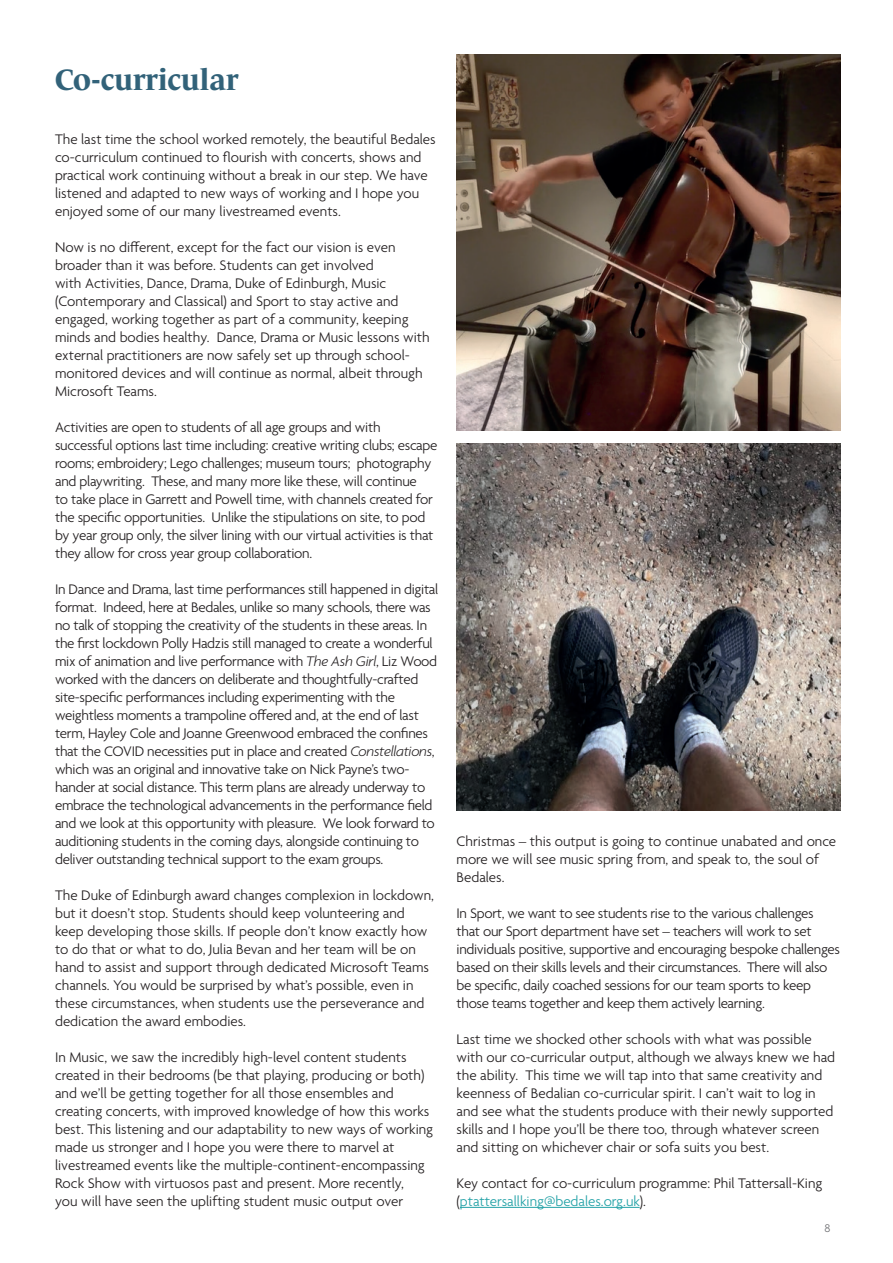
<style>
.page{position:relative;width:893px;height:1263px;background:#fff}
.page>*{position:absolute;margin:0;border:0;box-sizing:border-box;transform-origin:0 0}
.t1{font:700 30px "Le Monde Journal Std";color:#326279}
.t2{font:300 15px/18px "Agenda";letter-spacing:-.015em;color:#231f20}
.t3{font:300 12px "Agenda";color:#6c6d70}
.s1{font-style:italic}
.s2{color:#21a1a6}
</style>
<div class="page">
<hr style="left:460px;top:1207px;width:180px;height:1px;background:#21a1a6">
<img style="left:457px;top:54px;width:383px;height:376px">
<img style="left:457px;top:443px;width:383px;height:367px">
<h1 class="t1" style="left:55px;top:63px;width:185px">Co-curricular</h1>
<p class="t2" style="left:55px;top:131px;width:382px">The last time the school worked remotely, the beautiful Bedales co-curriculum continued to flourish with concerts, shows and practical work continuing without a break in our step. We have listened and adapted to new ways of working and I hope you enjoyed some of our many livestreamed events.</p>
<p class="t2" style="left:55px;top:239px;width:376px">Now is no different, except for the fact our vision is even broader than it was before. Students can get involved<br>with Activities, Dance, Drama, Duke of Edinburgh, Music (Contemporary and Classical) and Sport to stay active and engaged, working together as part of a community, keeping minds and bodies healthy. Dance, Drama or Music lessons with external practitioners are now safely set up through school&shy;monitored devices and will continue as normal, albeit through Microsoft Teams.</p>
<p class="t2" style="left:55px;top:419px;width:384px">Activities are open to students of all age groups and with successful options last time including: creative writing clubs; escape rooms; embroidery; Lego challenges; museum tours; photography and playwriting. These, and many more like these, will continue<br>to take place in Garrett and Powell time, with channels created for the specific opportunities. Unlike the stipulations on site, to pod by year group only, the silver lining with our virtual activities is that they allow for cross year group collaboration.</p>
<p class="t2" style="left:55px;top:581px;width:385px">In Dance and Drama, last time performances still happened in digital format. Indeed, here at Bedales, unlike so many schools, there was no talk of stopping the creativity of the students in these areas. In the first lockdown Polly Hadzis still managed to create a wonderful mix of animation and live performance with <span class="s1">The Ash Girl</span>, Liz Wood worked with the dancers on deliberate and thoughtfully-crafted site-specific performances including experimenting with the weightless moments a trampoline offered and, at the end of last term, Hayley Cole and Joanne Greenwood embraced the confines that the COVID necessities put in place and created <span class="s1">Constellations</span>, which was an original and innovative take on Nick Payne’s two&shy;hander at social distance. This term plans are already underway to embrace the technological advancements in the performance field and we look at this opportunity with pleasure. We look forward to auditioning students in the coming days, alongside continuing to deliver outstanding technical support to the exam groups.</p>
<p class="t2" style="left:55px;top:887px;width:380px">The Duke of Edinburgh award changes complexion in lockdown, but it doesn’t stop. Students should keep volunteering and keep developing those skills. If people don’t know exactly how to do that or what to do, Julia Bevan and her team will be on hand to assist and support through dedicated Microsoft Teams channels. You would be surprised by what’s possible, even in these circumstances, when students use the perseverance and dedication the award embodies.</p>
<p class="t2" style="left:55px;top:1049px;width:380px">In Music, we saw the incredibly high-level content students created in their bedrooms (be that playing, producing or both) and we’ll be getting together for all those ensembles and creating concerts, with improved knowledge of how this works best. This listening and our adaptability to new ways of working made us stronger and I hope you were there to marvel at livestreamed events like the multiple-continent-encompassing Rock Show with virtuosos past and present. More recently,<br>you will have seen the uplifting student music output over</p>
<p class="t2" style="left:457px;top:833px;width:381px">Christmas – this output is going to continue unabated and once more we will see music spring from, and speak to, the soul of<br>Bedales.</p>
<p class="t2" style="left:457px;top:905px;width:385px">In Sport, we want to see students rise to the various challenges that our Sport department have set – teachers will work to set individuals positive, supportive and encouraging bespoke challenges based on their skills levels and their circumstances. There will also be specific, daily coached sessions for our team sports to keep those teams together and keep them actively learning.</p>
<p class="t2" style="left:457px;top:1031px;width:380px">Last time we shocked other schools with what was possible with our co-curricular output, although we always knew we had the ability. This time we will tap into that same creativity and keenness of Bedalian co-curricular spirit. I can’t wait to log in and see what the students produce with their newly supported skills and I hope you’ll be there too, through whatever screen and sitting on whichever chair or sofa suits you best.</p>
<p class="t2" style="left:457px;top:1175px;width:367px">Key contact for co-curriculum programme: Phil Tattersall-King (<span class="s2">ptattersallking@bedales.org.uk</span>).</p>
<p class="t3" style="left:824px;top:1221px;width:7px">8</p>
</div>
